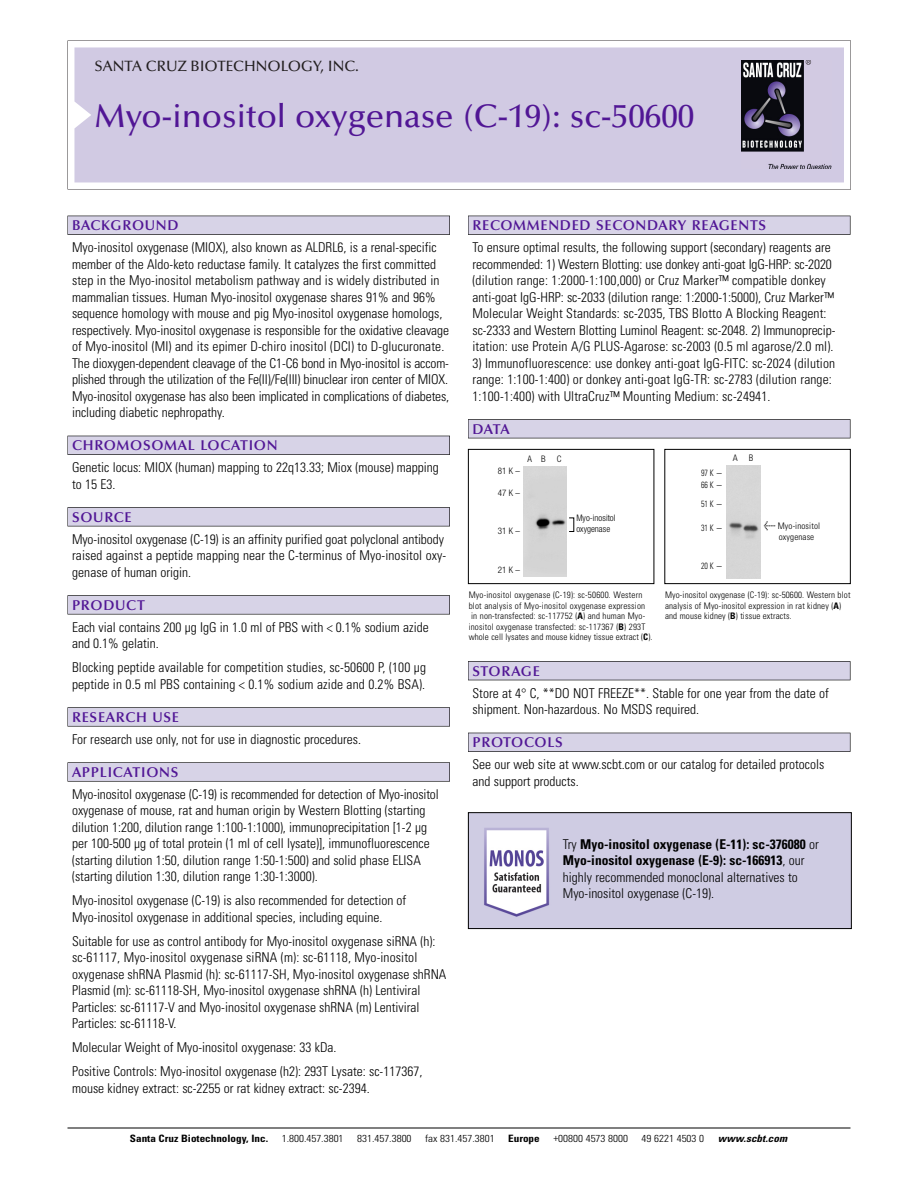
<style>
.page{position:relative;width:918px;height:1188px;background:#fff}
.page>*{position:absolute;margin:0;border:0;box-sizing:border-box;transform-origin:0 0}
.t1{font:500 33px "Optima";color:#511695}
.t2{font:500 15px "Optima";color:#231f20}
.t3{font:600 14.25px "Optima";letter-spacing:.05em;color:#511695}
.t4{font:300 condensed 13.5px/16.5px "Univers";color:#000}
.t5{font:300 condensed 10.2px "Univers";color:#000;scale:1.1 1}
.t6{font:700 condensed 10.2px "Univers";color:#000;scale:1.1 1}
.t7{font:italic 700 condensed 10.2px "Univers";letter-spacing:.005em;color:#000;scale:1.1 1}
.t8{font:300 condensed 9px/10.5px "Univers";letter-spacing:.015em;color:#000}
.t9{font:300 condensed 9px/10.8px "Helvetica Neue";letter-spacing:.005em;color:#000}
.t10{font:300 condensed 9px/12px "Univers";letter-spacing:.015em;color:#000;scale:.87 1}
.s1{font-family:"Meta Plus";font-weight:400;font-stretch:normal;font-size:10.5px}
.s2{font-weight:700}
</style>
<div class="page">
<svg style="left:68px;top:40px;width:783px;height:149px"></svg>
<div style="left:74px;top:47px;width:770px;height:135px;background:#d1cae3"></div>
<img style="left:741px;top:60px;width:90px;height:108px">
<div style="left:68px;top:216px;width:382px;height:19px;background:#525155"></div>
<div style="left:68px;top:216px;width:381px;height:18px;background:#d7d3e7"></div>
<div style="left:68px;top:436px;width:382px;height:19px;background:#515055"></div>
<div style="left:68px;top:436px;width:381px;height:18px;background:#d7d3e7"></div>
<div style="left:68px;top:507px;width:382px;height:19px;background:#545357"></div>
<div style="left:68px;top:508px;width:381px;height:18px;background:#d7d3e7"></div>
<div style="left:68px;top:595px;width:382px;height:19px;background:#575759"></div>
<div style="left:68px;top:596px;width:381px;height:18px;background:#d7d3e7"></div>
<svg style="left:68px;top:707px;width:382px;height:20px"></svg>
<div style="left:68px;top:708px;width:381px;height:18px;background:#d7d3e7"></div>
<div style="left:68px;top:762px;width:382px;height:20px;background:#626263"></div>
<div style="left:68px;top:763px;width:381px;height:18px;background:#d7d3e7"></div>
<div style="left:468px;top:216px;width:382px;height:19px;background:#525155"></div>
<div style="left:468px;top:216px;width:382px;height:18px;background:#d7d3e7"></div>
<div style="left:468px;top:419px;width:382px;height:19px;background:#525155"></div>
<div style="left:468px;top:420px;width:382px;height:18px;background:#d7d3e7"></div>
<div style="left:468px;top:661px;width:382px;height:19px;background:#525156"></div>
<div style="left:468px;top:662px;width:382px;height:18px;background:#d7d3e7"></div>
<div style="left:468px;top:733px;width:382px;height:19px;background:#515055"></div>
<div style="left:468px;top:733px;width:382px;height:18px;background:#d7d3e7"></div>
<hr style="left:68px;top:1128px;width:782px;height:1px;background:#000">
<div style="left:664px;top:449px;width:187px;height:135px;border:1px solid #000"></div>
<div style="left:468px;top:449px;width:186px;height:135px;border:1px solid #000"></div>
<img style="left:726px;top:466px;width:35px;height:112px">
<div style="left:523px;top:467px;width:44px;height:110px;background:#d4d4d4"></div>
<img style="left:470px;top:814px;width:380px;height:113px">
<div style="left:468px;top:812px;width:384px;height:117px;border:1px solid #000"></div>
<p class="t2" style="left:94px;top:61px;width:266px">SANTA CRUZ BIOTECHNOLOGY, INC.</p>
<h1 class="t1" style="left:94px;top:103px;width:601px">Myo-inositol oxygenase (C-19): sc-50600</h1>
<p class="t3" style="left:72px;top:219px;width:108px">BACKGROUND</p>
<p class="t4" style="left:72px;top:240px;width:379px">Myo-inositol oxygenase (MIOX), also known as ALDRL6, is a renal-specific member of the Aldo-keto reductase family. It catalyzes the first committed step in the Myo-inositol metabolism pathway and is widely distributed in mammalian tissues. Human Myo-inositol oxygenase shares 91% and 96% sequence homology with mouse and pig Myo-inositol oxygenase homologs, respectively. Myo-inositol oxygenase is responsible for the oxidative cleavage of Myo-inositol (MI) and its epimer D-chiro inositol (DCI) to D-glucuronate.<br>The dioxygen-dependent cleavage of the C1-C6 bond in Myo-inositol is accom&shy;plished through the utilization of the Fe(II)/Fe(III) binuclear iron center of MIOX.<br>Myo-inositol oxygenase has also been implicated in complications of diabetes, including diabetic nephropathy.</p>
<p class="t3" style="left:72px;top:440px;width:207px">CHROMOSOMAL LOCATION</p>
<p class="t4" style="left:72px;top:460px;width:368px">Genetic locus: MIOX (human) mapping to 22q13.33; Miox (mouse) mapping to 15 E3.</p>
<p class="t3" style="left:72px;top:511px;width:61px">SOURCE</p>
<p class="t4" style="left:72px;top:532px;width:376px">Myo-inositol oxygenase (C-19) is an affinity purified goat polyclonal antibody raised against a peptide mapping near the C-terminus of Myo-inositol oxy&shy;genase of human origin.</p>
<p class="t3" style="left:72px;top:599px;width:74px">PRODUCT</p>
<p class="t4" style="left:72px;top:620px;width:358px">Each vial contains 200 µg IgG in 1.0 ml of PBS with &lt; 0.1% sodium azide and 0.1% gelatin.</p>
<p class="t4" style="left:72px;top:660px;width:356px">Blocking peptide available for competition studies, sc-50600 P, (100 µg peptide in 0.5 ml PBS containing &lt; 0.1% sodium azide and 0.2% BSA).</p>
<p class="t3" style="left:72px;top:711px;width:109px">RESEARCH USE</p>
<p class="t4" style="left:72px;top:732px;width:290px">For research use only, not for use in diagnostic procedures.</p>
<p class="t3" style="left:72px;top:766px;width:108px">APPLICATIONS</p>
<p class="t4" style="left:72px;top:787px;width:368px">Myo-inositol oxygenase (C-19) is recommended for detection of Myo-inositol oxygenase of mouse, rat and human origin by Western Blotting (starting dilution 1:200, dilution range 1:100-1:1000), immunoprecipitation [1-2 µg per 100-500 µg of total protein (1 ml of cell lysate)], immunofluorescence (starting dilution 1:50, dilution range 1:50-1:500) and solid phase ELISA (starting dilution 1:30, dilution range 1:30-1:3000).</p>
<p class="t4" style="left:72px;top:893px;width:336px">Myo-inositol oxygenase (C-19) is also recommended for detection of<br>Myo-inositol oxygenase in additional species, including equine.</p>
<p class="t4" style="left:72px;top:934px;width:376px">Suitable for use as control antibody for Myo-inositol oxygenase siRNA (h): sc-61117, Myo-inositol oxygenase siRNA (m): sc-61118, Myo-inositol oxygenase shRNA Plasmid (h): sc-61117-SH, Myo-inositol oxygenase shRNA Plasmid (m): sc-61118-SH, Myo-inositol oxygenase shRNA (h) Lentiviral Particles: sc-61117-V and Myo-inositol oxygenase shRNA (m) Lentiviral Particles: sc-61118-V.</p>
<p class="t4" style="left:72px;top:1037px;width:352px;line-height:24px">Molecular Weight of Myo-inositol oxygenase: 33 kDa.<br>Positive Controls: Myo-inositol oxygenase (h2): 293T Lysate: sc-117367,</p>
<p class="t4" style="left:72px;top:1081px;width:299px">mouse kidney extract: sc-2255 or rat kidney extract: sc-2394.</p>
<p class="t3" style="left:473px;top:219px;width:295px">RECOMMENDED SECONDARY REAGENTS</p>
<p class="t4" style="left:473px;top:240px;width:364px">To ensure optimal results, the following support (secondary) reagents are recommended: 1) Western Blotting: use donkey anti-goat IgG-HRP: sc-2020 (dilution range: 1:2000-1:100,000) or Cruz Marker™ compatible donkey anti-goat IgG-HRP: sc-2033 (dilution range: 1:2000-1:5000), Cruz Marker™ Molecular Weight Standards: sc-2035, TBS Blotto A Blocking Reagent: sc-2333 and Western Blotting Luminol Reagent: sc-2048. 2) Immunoprecip&shy;itation: use Protein A/G PLUS-Agarose: sc-2003 (0.5 ml agarose/2.0 ml).</p>
<p class="t4" style="left:473px;top:356px;width:364px">3) Immunofluorescence: use donkey anti-goat IgG-FITC: sc-2024 (dilution range: 1:100-1:400) or donkey anti-goat IgG-TR: sc-2783 (dilution range:<br>1:100-1:400) with UltraCruz™ Mounting Medium: sc-24941.</p>
<p class="t3" style="left:473px;top:423px;width:39px">DATA</p>
<p class="t9" style="left:528px;top:454px;width:35px">AB C</p>
<p class="t8" style="left:733px;top:453px;width:22px">A B</p>
<p class="t9" style="left:498px;top:466px;width:24px">81K–</p>
<p class="t9" style="left:498px;top:488px;width:24px">47K–</p>
<p class="t9" style="left:498px;top:526px;width:24px">31K–</p>
<p class="t9" style="left:498px;top:565px;width:24px">21K–</p>
<p class="t9" style="left:576px;top:514px;width:41px">Myo-inositol oxygenase</p>
<p class="t10" style="left:701px;top:467px;width:26px">97K-<br>66K-</p>
<p class="t10" style="left:701px;top:499px;width:26px">51K-</p>
<p class="t10" style="left:701px;top:523px;width:26px">31K-</p>
<p class="t10" style="left:701px;top:560px;width:26px">20K-</p>
<p class="t8" style="left:779px;top:522px;width:43px;text-indent:-15px"><span class="s1">&lt;</span> Myo-inositol oxygenase</p>
<p class="t8" style="left:469px;top:590px;width:185px">Myo-inositol oxygenase (C-19): sc-50600. Western blot analysis of Myo-inositol oxygenase expression in non-transfected: sc-117752 (<span class="s2">A</span>) and human Myo&shy;inositol oxygenase transfected: sc-117367 (<span class="s2">B</span>) 293T whole cell lysates and mouse kidney tissue extract (<span class="s2">C</span>).</p>
<p class="t8" style="left:665px;top:590px;width:187px">Myo-inositol oxygenase (C-19): sc-50600. Western blot analysis of Myo-inositol expression in rat kidney (<span class="s2">A</span>) and mouse kidney (<span class="s2">B</span>) tissue extracts.</p>
<p class="t3" style="left:473px;top:665px;width:69px">STORAGE</p>
<p class="t4" style="left:473px;top:686px;width:358px">Store at 4° C, **DO NOT FREEZE**. Stable for one year from the date of shipment. Non-hazardous. No MSDS required.</p>
<p class="t3" style="left:473px;top:737px;width:92px">PROTOCOLS</p>
<p class="t4" style="left:473px;top:757px;width:353px">See our web site at www.scbt.com or our catalog for detailed protocols and support products.</p>
<p class="t4" style="left:563px;top:837px;width:258px">Try <span class="s2">Myo-inositol oxygenase (E-11): sc-376080</span> or <span class="s2">Myo-inositol oxygenase (E-9): sc-166913</span>, our highly recommended monoclonal alternatives to Myo-inositol oxygenase (C-19).</p>
<p class="t6" style="left:130px;top:1135px;width:127px">Santa Cruz Biotechnology, Inc.</p>
<p class="t5" style="left:282px;top:1135px;width:58px">1.800.457.3801</p>
<p class="t5" style="left:357px;top:1135px;width:51px">831.457.3800</p>
<p class="t5" style="left:425px;top:1135px;width:65px">fax 831.457.3801</p>
<p class="t6" style="left:508px;top:1135px;width:30px">Europe</p>
<p class="t5" style="left:553px;top:1135px;width:69px">+00800 4573 8000</p>
<p class="t5" style="left:642px;top:1135px;width:58px">49 6221 4503 0</p>
<p class="t7" style="left:718px;top:1135px;width:64px">www.scbt.com</p>
</div>
